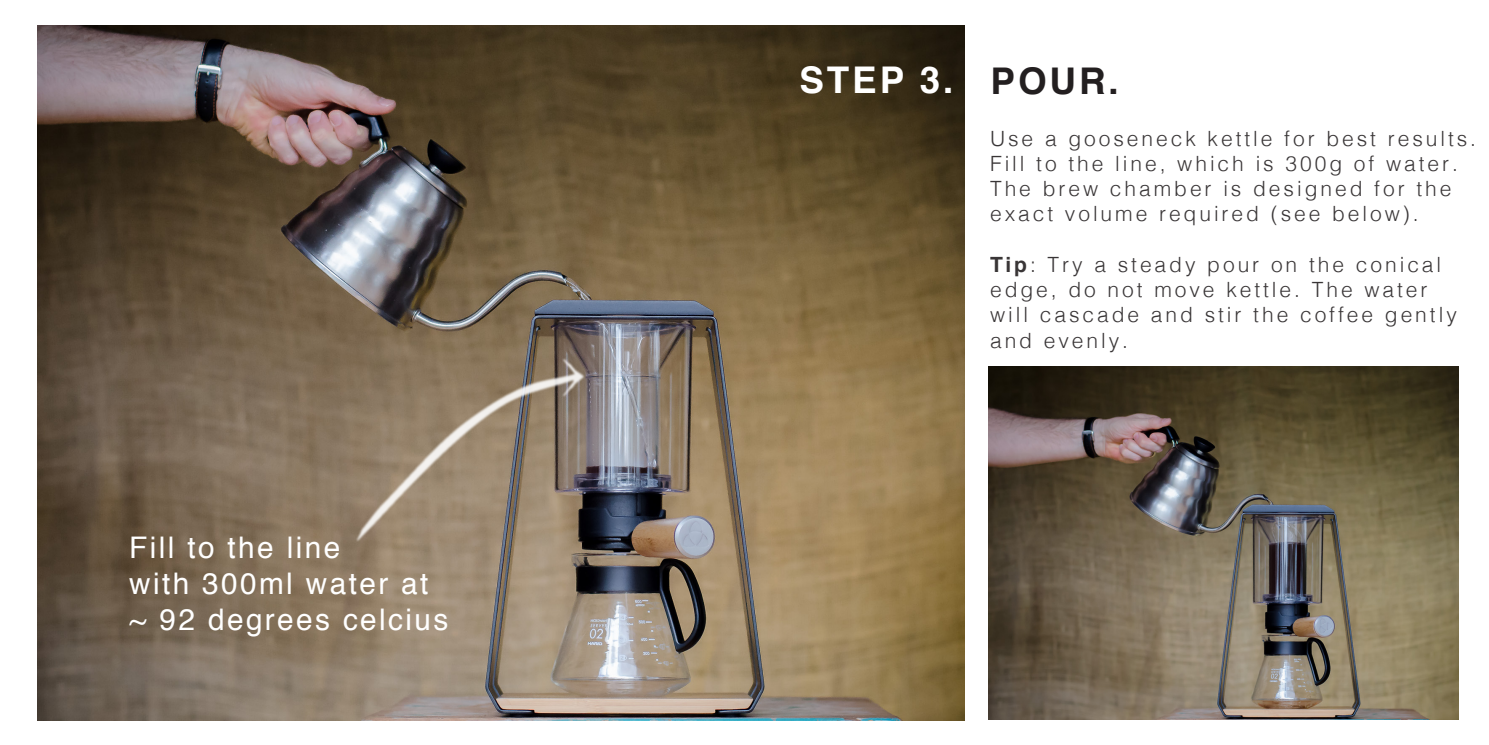
<style>
.page{position:relative;width:1489px;height:745px;background:#fff}
.page>*{position:absolute;margin:0;border:0;box-sizing:border-box;transform-origin:0 0}
.t1{font:700 36.75px "Helvetica";letter-spacing:.08em;color:#fff}
.t2{font:29.75px/35.7px "Helvetica";letter-spacing:.08em;color:#fff}
.t3{font:300 21px/25.2px "Helvetica";letter-spacing:.14em;color:#231f20}
.s1{color:#231f20}
.s2{font-weight:700}
</style>
<div class="page">
<img style="left:38px;top:25px;width:926px;height:695px">
<img style="left:988px;top:366px;width:470px;height:352px">
<img style="left:294px;top:297px;width:352px;height:305px">
<h2 class="t2" style="left:129px;top:530px;width:320px">Fill to the line<br>with 300ml water at ~ 92 degrees celcius</h2>
<h1 class="t1" style="left:799px;top:51px;width:321px">STEP 3. <span class="s1">POUR.</span></h1>
<p class="t3" style="left:990px;top:124px;width:487px">Use a gooseneck kettle for best results.<br>Fill to the line, which is 300g of water.<br>The brew chamber is designed for the exact volume required (see below).</p>
<p class="t3" style="left:990px;top:250px;width:468px"><span class="s2">Tip</span>: Try a steady pour on the conical edge, do not move kettle. The water will cascade and stir the coffee gently and evenly.</p>
</div>
